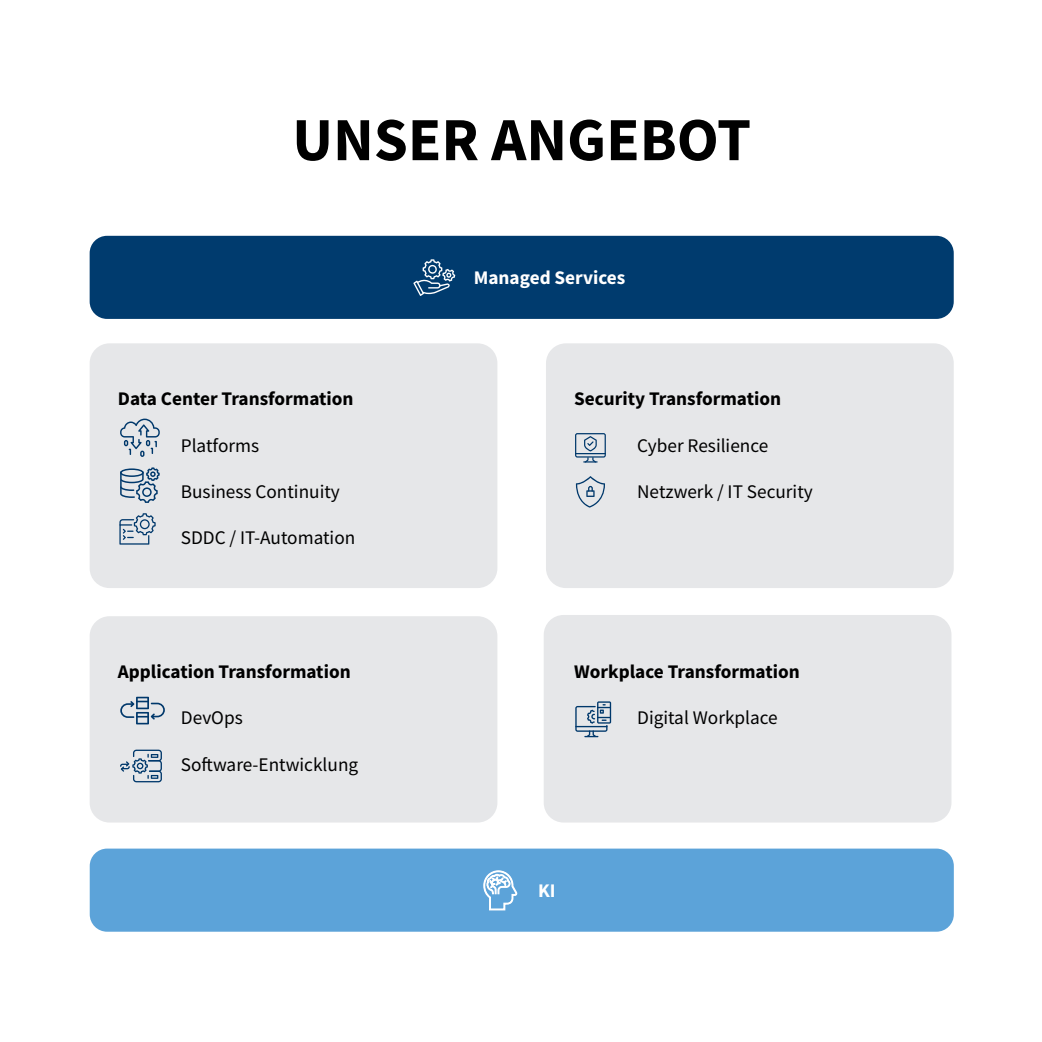
<style>
.page{position:relative;width:1042px;height:1042px;background:#fff}
.page>*{position:absolute;margin:0;border:0;box-sizing:border-box;transform-origin:0 0}
.t1{font:700 61.25px "Source Sans Pro";color:#000}
.t2{font:19.25px "Source Sans Pro";color:#000}
.t3{font:700 19.25px "Source Sans Pro";color:#000}
.t4{font:700 19.25px "Source Sans Pro";color:#fff}
</style>
<div class="page">
<div style="left:90px;top:236px;width:864px;height:83px;background:#003b6e;border-radius:17px"></div>
<div style="left:90px;top:343px;width:407px;height:245px;background:#e6e7e9;border-radius:20px"></div>
<div style="left:546px;top:343px;width:408px;height:245px;background:#e6e7e9;border-radius:20px"></div>
<div style="left:90px;top:616px;width:407px;height:206px;background:#e6e7e9;border-radius:20px"></div>
<div style="left:544px;top:615px;width:407px;height:207px;background:#e6e7e9;border-radius:20px"></div>
<svg style="left:120px;top:419px;width:40px;height:38px"></svg>
<svg style="left:120px;top:467px;width:40px;height:36px"></svg>
<svg style="left:119px;top:513px;width:37px;height:31px"></svg>
<svg style="left:575px;top:433px;width:31px;height:29px"></svg>
<svg style="left:576px;top:476px;width:29px;height:31px"></svg>
<svg style="left:575px;top:701px;width:36px;height:36px"></svg>
<svg style="left:120px;top:697px;width:45px;height:27px"></svg>
<svg style="left:120px;top:749px;width:42px;height:33px"></svg>
<svg style="left:413px;top:259px;width:42px;height:37px"></svg>
<div style="left:90px;top:848px;width:864px;height:83px;background:#5ca3d9;border-radius:17px"></div>
<svg style="left:483px;top:870px;width:34px;height:41px"></svg>
<p class="t1" style="left:292px;top:98px;width:460px">UNSER ANGEBOT</p>
<p class="t3" style="left:118px;top:386px;width:237px">Data Center Transformation</p>
<p class="t2" style="left:181px;top:433px;width:80px">Platforms</p>
<p class="t2" style="left:181px;top:479px;width:161px">Business Continuity</p>
<p class="t2" style="left:181px;top:525px;width:176px">SDDC / IT-Automation</p>
<p class="t3" style="left:118px;top:659px;width:234px">Application Transformation</p>
<p class="t2" style="left:181px;top:706px;width:64px">DevOps</p>
<p class="t2" style="left:181px;top:752px;width:179px">Software-Entwicklung</p>
<p class="t4" style="left:474px;top:265px;width:153px">Managed Services</p>
<p class="t3" style="left:574px;top:386px;width:208px">Security Transformation</p>
<p class="t2" style="left:637px;top:433px;width:133px">Cyber Resilience</p>
<p class="t2" style="left:637px;top:479px;width:177px">Netzwerk / IT Security</p>
<p class="t3" style="left:574px;top:659px;width:227px">Workplace Transformation</p>
<p class="t2" style="left:637px;top:706px;width:142px">Digital Workplace</p>
<p class="t4" style="left:538px;top:878px;width:19px">KI</p>
</div>
